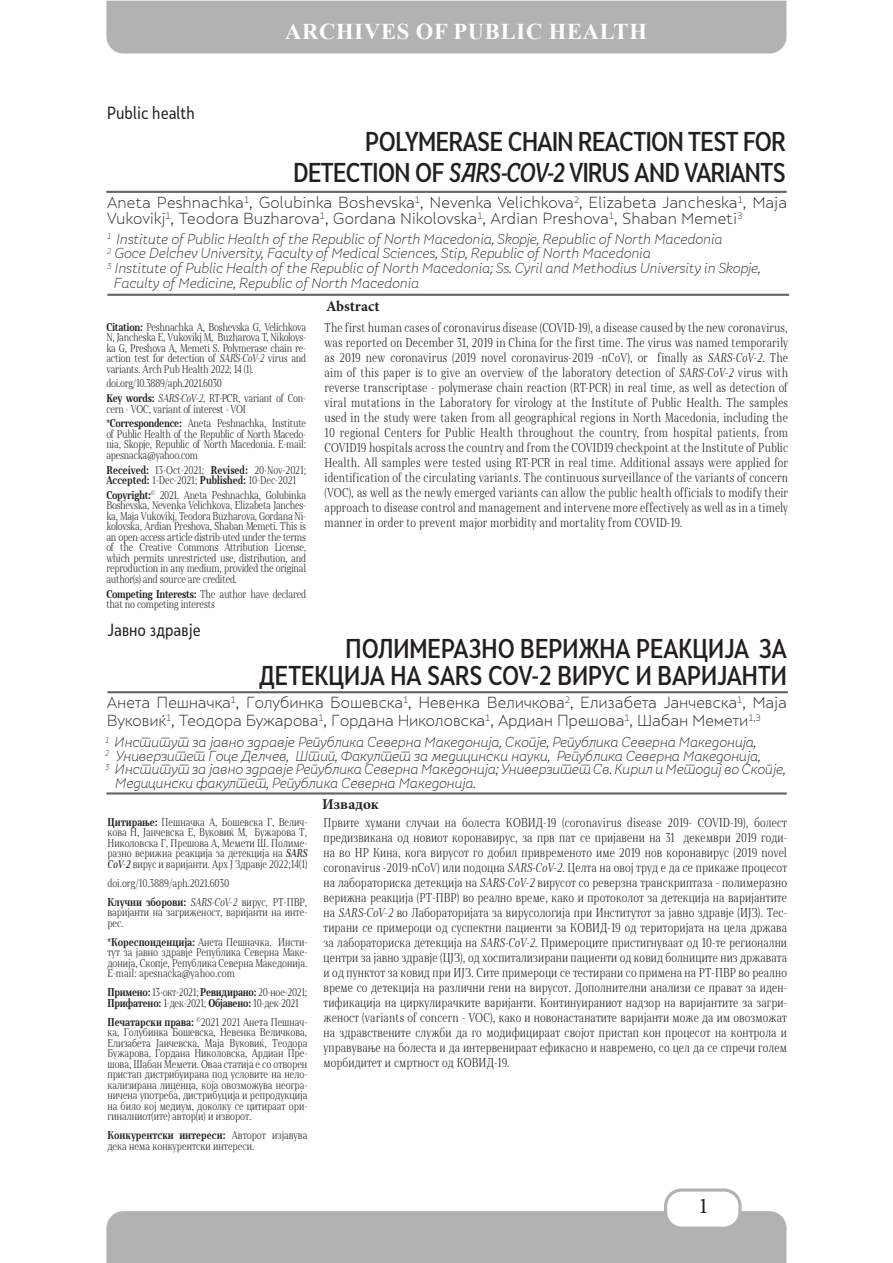
<style>
.page{position:relative;width:893px;height:1263px;background:#fff}
.page>*{position:absolute;margin:0;border:0;box-sizing:border-box;transform-origin:0 0}
.t1{font:500 25.5px "Skola Sans Cn";letter-spacing:-.02em;color:#231f20}
.t2{font:500 25.5px "Skola Sans Cn";color:#231f20}
.t3{font:700 22.5px "Times New Roman";letter-spacing:.035em;color:#fff}
.t4{font:22.5px "Minion Pro";color:#231f20}
.t5{font:16.5px "Skola Sans Cn";color:#231f20}
.t6{font:300 15px/16.5px "Skola Sans";letter-spacing:-.02em;color:#231f20}
.t7{font:700 15px "Minion Pro";color:#231f20}
.t8{font:300 13.5px "Skola Sans It";letter-spacing:-.02em;color:#231f20}
.t9{font:300 12px/15px "Skola Serif Cn";letter-spacing:.01em;color:#231f20;text-align:justify}
.t10{font:300 10.5px/10.5px "Skola Serif Cn";letter-spacing:-.02em;color:#231f20;text-align:justify}
.t11{font:300 10.5px/10.5px "Skola Serif Cn";color:#231f20}
.s1{font-family:"Skola Sans Cn It"}
.s2{font-weight:700}
.s3{font-style:italic}
.s4{font-weight:400;font-style:italic}
</style>
<div class="page">
<div style="left:106px;top:1211px;width:680px;height:52px;background:#b2b2b2"></div>
<div style="left:666px;top:1190px;width:74px;height:38px;background:#fff;border-radius:16px"></div>
<div style="left:664px;top:1188px;width:78px;height:42px;border:3px solid #b2b2b2;border-radius:16px"></div>
<div style="left:106px;top:1px;width:680px;height:53px;background:#b2b2b2"></div>
<hr style="left:106px;top:792px;width:681px;height:2px;background:#636366">
<hr style="left:107px;top:691px;width:681px;height:2px;background:#636366">
<hr style="left:107px;top:294px;width:682px;height:2px;background:#636366">
<hr style="left:106px;top:191px;width:681px;height:2px;background:#636366">
<p class="t5" style="left:107px;top:103px;width:89px">Public health</p>
<p class="t3" style="left:285px;top:15px;width:363px">ARCHIVES OF PUBLIC HEALTH</p>
<p class="t1" style="left:365px;top:126px;width:422px">POLYMERASE CHAIN REACTION TEST FOR</p>
<p class="t1" style="left:293px;top:157px;width:494px">DETECTION OF <span class="s1">SARS-COV-2</span> VIRUS AND VARIANTS</p>
<p class="t6" style="left:107px;top:194px;width:682px">Aneta Peshnachka<sup>1</sup>, Golubinka Boshevska<sup>1</sup>, Nevenka Velichkova<sup>2</sup>, Elizabeta Jancheska<sup>1</sup>, Maja<br>Vukovikj<sup>1</sup>, Teodora Buzharova<sup>1</sup>, Gordana Nikolovska<sup>1</sup>, Ardian Preshova<sup>1</sup>, Shaban Memeti<sup>3</sup></p>
<p class="t8" style="left:107px;top:231px;width:617px"><sup>1</sup> Institute of Public Health of the Republic of North Macedonia, Skopje, Republic of North Macedonia</p>
<p class="t8" style="left:107px;top:245px;width:545px"><sup>2</sup> Goce Delchev University, Faculty of Medical Sciences, Stip, Republic of North Macedonia</p>
<p class="t8" style="left:107px;top:260px;width:655px"><sup>3</sup> Institute of Public Health of the Republic of North Macedonia; Ss. Cyril and Methodius University in Skopje,</p>
<p class="t8" style="left:114px;top:275px;width:307px">Faculty of Medicine, Republic of North Macedonia</p>
<p class="t10" style="left:106px;top:321px;width:201px"><span class="s2">Citation:</span> Peshnachka А, Boshevska G, Velichkova N, Jancheska E, Vukovikj M, Buzharova T, Nikolovs&shy;ka G, Preshova A, Memeti S. Polymerase chain re&shy;action test for detection of <span class="s3">SARS-CoV-2</span> virus and variants. Arch Pub Health 2022; 14 (1).</p>
<p class="t10" style="left:106px;top:378px;width:117px">doi.org/10.3889/aph.2021.6030</p>
<p class="t10" style="left:106px;top:393px;width:201px"><span class="s2">Key words:</span> <span class="s3">SARS-CoV-2</span>, RT-PCR, variant of Con&shy;cern - VOC, variant of interest - VOI</p>
<p class="t10" style="left:106px;top:418px;width:201px"><span class="s2">*Correspondence:</span> Aneta Peshnachka, Institute of Public Health of the Republic of North Macedo&shy;nia, Skopje, Republic of North Macedonia. Е-mail: apesnacka@yahoo.com</p>
<p class="t11" style="left:106px;top:464px;width:201px"><span class="s2">Received:</span> 13-Oct-2021; <span class="s2">Revised:</span> 20-Nov-2021;<br><span class="s2">Accepted:</span> 1-Dec-2021; <span class="s2">Published:</span> 10-Dec-2021</p>
<p class="t10" style="left:106px;top:490px;width:201px"><span class="s2">Copyright:</span><sup>©</sup> 2021. Aneta Peshnachka, Golubinka Boshevska, Nevenka Velichkova, Elizabeta Janches&shy;ka, Maja Vukovikj, Teodora Buzharova, Gordana Ni&shy;kolovska, Ardian Preshova, Shaban Memeti. This is an open-access article distrib-uted under the terms of the Creative Commons Attribution License, which permits unrestricted use, distribution, and reproduction in any medium, provided the original author(s) and source are credited.</p>
<p class="t10" style="left:106px;top:588px;width:201px"><span class="s2">Competing Interests:</span> The author have declared that no competing interests</p>
<p class="t7" style="left:326px;top:296px;width:55px">Abstract</p>
<p class="t9" style="left:325px;top:320px;width:465px">The first human cases of coronavirus disease (COVID-19), a disease caused by the new coronavirus, was reported on December 31, 2019 in China for the first time. Тhe virus was named temporarily as 2019 new coronavirus (2019 novel coronavirus-2019 -nCoV), or finally as <span class="s3">SARS-CoV-2.</span> The aim of this paper is to give an overview of the laboratory detection of <span class="s3">SARS-CoV-2</span> virus with reverse transcriptase - polymerase chain reaction (RT-PCR) in real time, as well as detection of viral mutations in the Laboratory for virology at the Institute of Public Health. The samples used in the study were taken from all geographical regions in North Macedonia, including the 10 regional Centers for Public Health throughout the country, from hospital patients, from COVID19 hospitals across the country and from the COVID19 checkpoint at the Institute of Public Health. All samples were tested using RT-PCR in real time. Additional assays were applied for identification of the circulating variants. The continuous surveillance of the variants of concern (VOC), as well as the newly emerged variants can allow the public health officials to modify their approach to disease control and management and intervene more effectively as well as in a timely manner in order to prevent major morbidity and mortality from COVID-19.</p>
<p class="t5" style="left:107px;top:620px;width:95px">Јавно здравје</p>
<p class="t2" style="left:346px;top:633px;width:443px">ПОЛИМЕРАЗНО ВЕРИЖНА РЕАКЦИЈА ЗА</p>
<p class="t2" style="left:259px;top:660px;width:529px">ДЕТЕКЦИЈА НА SARS COV-2 ВИРУС И ВАРИЈАНТИ</p>
<p class="t6" style="left:107px;top:693px;width:682px;line-height:18px">Анета Пешначкa<sup>1</sup>, Голубинка Бошевска<sup>1</sup>, Невенка Величкова<sup>2</sup>, Елизабета Јанчевска<sup>1</sup>, Маја<br>Вуковиќ<sup>1</sup>, Теодора Бужарова<sup>1</sup>, Гордана Николовска<sup>1</sup>, Ардиан Прешова<sup>1</sup>, Шабан Мемети<sup>1,3</sup></p>
<p class="t8" style="left:105px;top:734px;width:653px"><sup>1</sup> Институт за јавно здравје Република Северна Македонија, Скопје, Република Северна Македонија,</p>
<p class="t8" style="left:105px;top:748px;width:657px"><sup>2</sup> Универзитет Гоце Делчев, Штип, Факултет за медицински науки, Република Северна Македонија,</p>
<p class="t8" style="left:105px;top:761px;width:682px"><sup>3</sup> Институт за јавно здравје Република Северна Македонија; Универзитет Св. Кирил и Методиј во Скопје,</p>
<p class="t8" style="left:115px;top:775px;width:363px">Медицински факултет, Република Северна Македонија.</p>
<p class="t10" style="left:107px;top:816px;width:201px"><span class="s2">Цитирање:</span> Пешначкa A, Бошевска Г, Велич&shy;кова Н, Јанчевска Е, Вуковиќ М, Бужарова Т, Николовска Г, Прешова А, Мемети Ш. Полиме&shy;разно верижна реакција за детекција на <span class="s4">SARS CoV-2</span> вирус и варијанти. Арх Ј Здравје 2022;14(1)</p>
<p class="t11" style="left:107px;top:877px;width:123px">doi.org/10.3889/aph.2021.6030</p>
<p class="t10" style="left:107px;top:896px;width:201px"><span class="s2">Клучни зборови:</span> <span class="s3">SARS-CoV-2</span> вирус, РТ-ПВР, варијанти на загриженост, варијанти на инте&shy;рес.</p>
<p class="t10" style="left:107px;top:936px;width:201px"><span class="s2">*Кореспонденција:</span> Анета Пешначка. Инсти&shy;тут за јавно здравје Република Северна Маке&shy;донија, Скопје, Република Северна Македонија.<br>E-mail: apesnacka@yahoo.com</p>
<p class="t10" style="left:107px;top:987px;width:201px"><span class="s2">Примено:</span> 13-окт-2021; <span class="s2">Ревидирано:</span> 20-ное-2021;<br><span class="s2">Прифатено:</span> 1-дек-2021; <span class="s2">Објавено:</span> 10-дек-2021</p>
<p class="t10" style="left:107px;top:1016px;width:201px"><span class="s2">Печатарски права:</span> <sup>©</sup>2021 2021 Анета Пешнач&shy;кa, Голубинка Бошевска, Невенка Величкова, Елизабета Јанчевска, Маја Вуковиќ, Теодора Бужарова, Гордана Николовска, Ардиан Пре&shy;шова, Шабан Мемети. Оваа статија е со отворен пристап дистрибуирана под условите на нело&shy;кализирана лиценца, која овозможува неогра&shy;ничена употреба, дистрибуција и репродукција на било кој медиум, доколку се цитираат ори&shy;гиналниот(ите) автор(и) и изворот.</p>
<p class="t11" style="left:107px;top:1130px;width:201px"><span class="s2">Конкурентски интереси:</span> Авторот изјавува дека нема конкурентски интереси.</p>
<p class="t7" style="left:322px;top:794px;width:58px">Извадок</p>
<p class="t9" style="left:324px;top:815px;width:465px">Првите хумани случаи на болеста КОВИД-19 (coronavirus disease 2019- COVID-19), болест предизвикана од новиот коронавирус, за прв пат се пријавени на 31 декември 2019 годи&shy;на во НР Кина, кога вирусот го добил привременото име 2019 нов коронавирус (2019 novel coronavirus -2019-nCoV) или подоцна <span class="s3">SARS-CoV-2.</span> Целта на овој труд е да се прикаже процесот на лабораториска детекција на <span class="s3">SARS-CoV-2</span> вирусот со реверзна транскриптаза - полимеразно верижна реакција (РТ-ПВР) во реално време, како и протоколот за детекција на варијантите на <span class="s3">SARS-CoV-2</span> во Лабораторијата за вирусологија при Институтот за јавно здравје (ИЈЗ). Тес&shy;тирани се примероци од суспектни пациенти за КОВИД-19 од територијата на цела држава за лабораториска детекција на <span class="s3">SARS-CoV-2.</span> Примероците пристигнуваат од 10-те регионални центри за јавно здравје (ЦЈЗ), од хоспитализирани пациенти од ковид болниците низ државата и од пунктот за ковид при ИЈЗ. Сите примероци се тестирани со примена на РТ-ПВР во реално време со детекција на различни гени на вирусот. Дополнителни анализи се прават за иден&shy;тификација на циркулирачките варијанти. Континуираниот надзор на варијантите за загри&shy;женост (variants of concern - VOC), како и новонастанатите варијанти може да им овозможат на здравствените служби да го модифицираат својот пристап кон процесот на контрола и управување на болеста и да интервенираат ефикасно и навремено, со цел да се спречи голем морбидитет и смртност од КОВИД-19.</p>
<h2 class="t4" style="left:698px;top:1191px;width:12px">1</h2>
</div>
